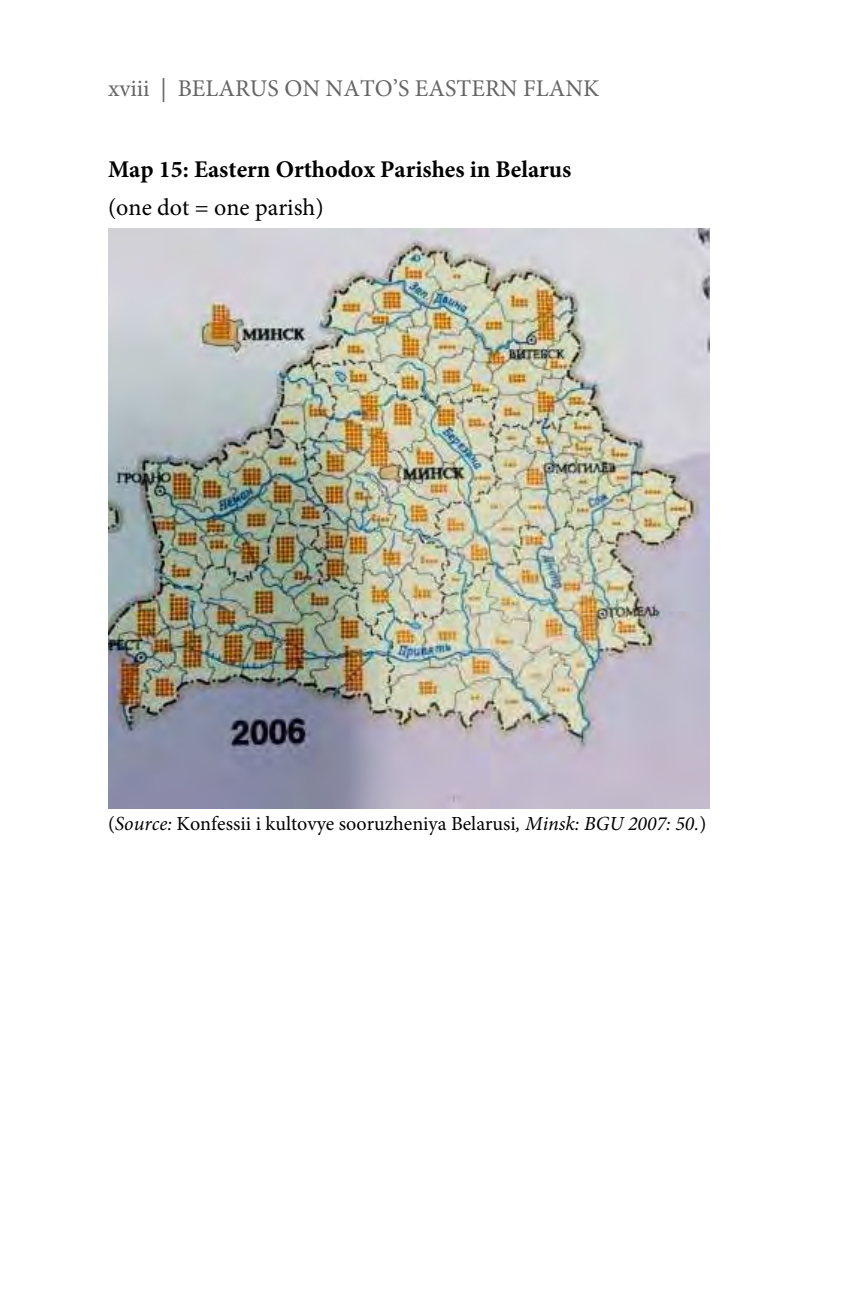
<style>
.page{position:relative;width:864px;height:1296px;background:#fff}
.page>*{position:absolute;margin:0;border:0;box-sizing:border-box;transform-origin:0 0}
.t1{font:700 24px/37.4px "Minion Pro";color:#000}
.t2{font:24px "Minion Pro";color:#656565}
.t3{font:20px "Minion Pro";color:#000}
.s1{font-weight:400}
.s2{font-style:italic}
</style>
<div class="page">
<img style="left:108px;top:228px;width:601px;height:581px">
<p class="t2" style="left:108px;top:78px;width:493px">xviii | BELARUS ON NATO’S EASTERN FLANK</p>
<p class="t1" style="left:108px;top:153px;width:465px">Map 15: Eastern Orthodox Parishes in Belarus <span class="s1">(one dot = one parish)</span></p>
<p class="t3" style="left:108px;top:816px;width:600px">(<span class="s2">Source:</span> Konfessii i kultovye sooruzheniya Belarusi<span class="s2">, Minsk: BGU 2007: 50.</span>)</p>
</div>
